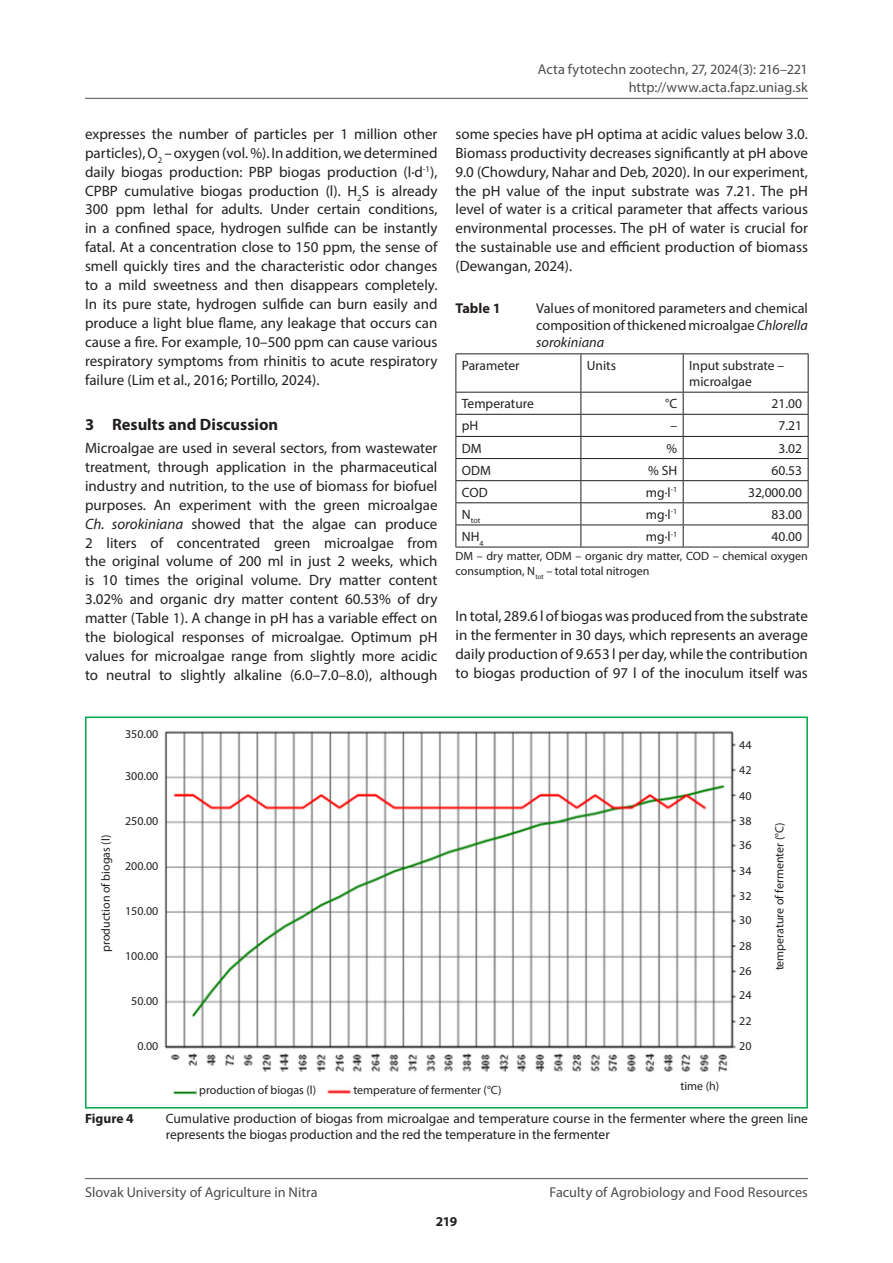
<style>
.page{position:relative;width:893px;height:1263px;background:#fff}
.page>*{position:absolute;margin:0;border:0;box-sizing:border-box;transform-origin:0 0}
.medzititul_velky{font:700 16.5px "Myriad Pro";color:#231f20}
.odstavec_anglic{font:15px/18.9px "Myriad Pro";color:#231f20;text-align:justify}
.t1{font:14.25px/17.1px "Myriad Pro";color:#4b4c4d;text-align:right}
.tabulka{font:14.25px/17.1px "Myriad Pro";color:#231f20;text-align:justify}
.tabulka-2{font:700 14.25px "Myriad Pro";color:#231f20}
.obrazok{font:13.5px/16.2px "Myriad Pro";color:#231f20}
.tab_vlavo{font:13.5px/16.2px "Myriad Pro";color:#231f20}
.tab_vpravo{font:13.5px "Myriad Pro";color:#231f20}
.obrazok-2{font:700 13.5px "Myriad Pro";letter-spacing:-.01em;color:#231f20}
.obrazok_poznamky{font:12px "Myriad Pro";color:#231f20}
.tabulka_poznamky{font:12px/14.4px "Myriad Pro";color:#231f20}
.tab_vlavo-2{font:7.8px "Myriad Pro";color:#231f20}
.s1{font-style:italic}
</style>
<div class="page">
<hr style="left:85px;top:98px;width:723px;height:1px;background:#6c6d70">
<hr style="left:85px;top:1178px;width:723px;height:1px;background:#6c6d70">
<hr style="left:455px;top:353px;width:126px;height:1px;background:#231f20">
<hr style="left:455px;top:354px;width:1px;height:38px;background:#231f20">
<hr style="left:581px;top:353px;width:102px;height:1px;background:#231f20">
<hr style="left:580px;top:354px;width:1px;height:38px;background:#231f20">
<hr style="left:683px;top:353px;width:125px;height:1px;background:#231f20">
<hr style="left:683px;top:354px;width:1px;height:38px;background:#231f20">
<hr style="left:808px;top:354px;width:1px;height:38px;background:#231f20">
<hr style="left:455px;top:392px;width:126px;height:1px;background:#231f20">
<hr style="left:581px;top:392px;width:102px;height:1px;background:#231f20">
<hr style="left:683px;top:392px;width:125px;height:1px;background:#231f20">
<hr style="left:455px;top:414px;width:126px;height:1px;background:#231f20">
<hr style="left:581px;top:414px;width:102px;height:1px;background:#231f20">
<hr style="left:683px;top:414px;width:125px;height:1px;background:#231f20">
<hr style="left:455px;top:436px;width:126px;height:1px;background:#231f20">
<hr style="left:581px;top:436px;width:102px;height:1px;background:#231f20">
<hr style="left:683px;top:436px;width:125px;height:1px;background:#231f20">
<hr style="left:455px;top:458px;width:126px;height:1px;background:#231f20">
<hr style="left:581px;top:458px;width:102px;height:1px;background:#231f20">
<hr style="left:683px;top:458px;width:125px;height:1px;background:#231f20">
<hr style="left:455px;top:480px;width:126px;height:1px;background:#231f20">
<hr style="left:581px;top:480px;width:102px;height:1px;background:#231f20">
<hr style="left:683px;top:480px;width:125px;height:1px;background:#231f20">
<hr style="left:455px;top:502px;width:126px;height:1px;background:#231f20">
<hr style="left:581px;top:502px;width:102px;height:1px;background:#231f20">
<hr style="left:683px;top:502px;width:125px;height:1px;background:#231f20">
<hr style="left:455px;top:524px;width:126px;height:1px;background:#231f20">
<svg style="left:455px;top:393px;width:1px;height:154px"></svg>
<hr style="left:581px;top:524px;width:102px;height:1px;background:#231f20">
<svg style="left:580px;top:393px;width:1px;height:154px"></svg>
<hr style="left:683px;top:524px;width:125px;height:1px;background:#231f20">
<svg style="left:683px;top:393px;width:1px;height:154px"></svg>
<svg style="left:808px;top:393px;width:1px;height:154px"></svg>
<hr style="left:455px;top:547px;width:126px;height:1px;background:#231f20">
<hr style="left:581px;top:547px;width:102px;height:1px;background:#231f20">
<hr style="left:683px;top:547px;width:125px;height:1px;background:#231f20">
<img style="left:164px;top:731px;width:572px;height:365px">
<div style="left:85px;top:716px;width:723px;height:392px;border:2px solid #00a745"></div>
<div style="left:197px;top:1077px;width:119px;height:24px;background:#fff"></div>
<div style="left:351px;top:1077px;width:195px;height:24px;background:#fff"></div>
<div style="left:680px;top:1074px;width:88px;height:23px;background:#fff"></div>
<p class="odstavec_anglic" style="left:85px;top:124px;width:354px">expresses the number of particles per 1 million other particles), O<sub>2</sub> – oxygen (vol. %). In addition, we determined daily biogas production: PBP biogas production (l·d<sup>-1</sup>), CPBP cumulative biogas production (l). H<sub>2</sub>S is already 300 ppm lethal for adults. Under certain conditions, in a confined space, hydrogen sulfide can be instantly fatal. At a concentration close to 150 ppm, the sense of smell quickly tires and the characteristic odor changes to a mild sweetness and then disappears completely.<br>In its pure state, hydrogen sulfide can burn easily and produce a light blue flame, any leakage that occurs can cause a fire. For example, 10–500 ppm can cause various respiratory symptoms from rhinitis to acute respiratory failure (Lim et al., 2016; Portillo, 2024).</p>
<p class="medzititul_velky" style="left:85px;top:414px;width:195px">3 Results and Discussion</p>
<p class="odstavec_anglic" style="left:85px;top:438px;width:354px">Microalgae are used in several sectors, from wastewater treatment, through application in the pharmaceutical industry and nutrition, to the use of biomass for biofuel purposes. An experiment with the green microalgae <span class="s1">Ch. sorokiniana</span> showed that the algae can produce 2 liters of concentrated green microalgae from the original volume of 200 ml in just 2 weeks, which is 10 times the original volume. Dry matter content 3.02% and organic dry matter content 60.53% of dry matter (Table 1). A change in pH has a variable effect on the biological responses of microalgae. Optimum pH values for microalgae range from slightly more acidic to neutral to slightly alkaline (6.0–7.0–8.0), although</p>
<p class="t1" style="left:538px;top:61px;width:272px">Acta fytotechn zootechn, 27, 2024(3): 216–221 http://www.acta.fapz.uniag.sk</p>
<p class="odstavec_anglic" style="left:455px;top:124px;width:354px">some species have pH optima at acidic values below 3.0.<br>Biomass productivity decreases significantly at pH above 9.0 (Chowdury, Nahar and Deb, 2020). In our experiment, the pH value of the input substrate was 7.21. The pH level of water is a critical parameter that affects various environmental processes. The pH of water is crucial for the sustainable use and efficient production of biomass (Dewangan, 2024).</p>
<p class="tabulka-2" style="left:455px;top:299px;width:47px">Table 1</p>
<p class="tabulka" style="left:536px;top:300px;width:273px">Values of monitored parameters and chemical composition of thickened microalgae <span class="s1">Chlorella sorokiniana</span></p>
<p class="tab_vlavo" style="left:462px;top:357px;width:59px">Parameter</p>
<p class="tab_vlavo" style="left:587px;top:357px;width:31px">Units</p>
<p class="tab_vlavo" style="left:689px;top:357px;width:97px">Input substrate – microalgae</p>
<p class="tab_vlavo" style="left:462px;top:395px;width:73px">Temperature</p>
<p class="tab_vpravo" style="left:665px;top:395px;width:14px">°C</p>
<p class="tab_vpravo" style="left:772px;top:395px;width:32px">21.00</p>
<p class="tab_vlavo" style="left:462px;top:418px;width:18px">pH</p>
<p class="tab_vpravo" style="left:670px;top:418px;width:8px">–</p>
<p class="tab_vpravo" style="left:779px;top:418px;width:25px">7.21</p>
<p class="tab_vlavo" style="left:462px;top:440px;width:21px">DM</p>
<p class="tab_vpravo" style="left:666px;top:440px;width:12px">%</p>
<p class="tab_vpravo" style="left:779px;top:440px;width:25px">3.02</p>
<p class="tab_vlavo" style="left:462px;top:462px;width:31px">ODM</p>
<p class="tab_vpravo" style="left:648px;top:462px;width:31px">% SH</p>
<p class="tab_vpravo" style="left:772px;top:462px;width:32px">60.53</p>
<p class="tab_vlavo" style="left:462px;top:484px;width:27px">COD</p>
<p class="tab_vpravo" style="left:646px;top:484px;width:33px">mg·l<sup>-1</sup></p>
<p class="tab_vpravo" style="left:748px;top:484px;width:56px">32,000.00</p>
<p class="tab_vlavo-2" style="left:462px;top:516px;width:20px"><sup>N</sup>tot</p>
<p class="tab_vpravo" style="left:646px;top:506px;width:33px">mg·l<sup>-1</sup></p>
<p class="tab_vpravo" style="left:772px;top:506px;width:32px">83.00</p>
<p class="tab_vlavo" style="left:462px;top:528px;width:23px">NH<sub>4</sub></p>
<p class="tab_vpravo" style="left:646px;top:528px;width:33px">mg·l<sup>-1</sup></p>
<p class="tab_vpravo" style="left:772px;top:528px;width:32px">40.00</p>
<p class="tabulka_poznamky" style="left:455px;top:549px;width:354px">DM – dry matter, ODM – organic dry matter, COD – chemical oxygen consumption, N<sub>tot</sub> – total total nitrogen</p>
<p class="odstavec_anglic" style="left:455px;top:606px;width:354px">In total, 289.6 l of biogas was produced from the substrate in the fermenter in 30 days, which represents an average daily production of 9.653 l per day, while the contribution to biogas production of 97 l of the inoculum itself was</p>
<p class="obrazok_poznamky" style="left:99px;top:952px;width:118px;rotate:-90deg">production of biogas (l)</p>
<p class="obrazok_poznamky" style="left:125px;top:727px;width:35px">350.00</p>
<p class="obrazok_poznamky" style="left:125px;top:769px;width:35px">300.00</p>
<p class="obrazok_poznamky" style="left:125px;top:814px;width:35px">250.00</p>
<p class="obrazok_poznamky" style="left:125px;top:859px;width:35px">200.00</p>
<p class="obrazok_poznamky" style="left:125px;top:904px;width:35px">150.00</p>
<p class="obrazok_poznamky" style="left:125px;top:949px;width:35px">100.00</p>
<p class="obrazok_poznamky" style="left:131px;top:994px;width:29px">50.00</p>
<p class="obrazok_poznamky" style="left:137px;top:1039px;width:22px">0.00</p>
<p class="obrazok_poznamky" style="left:739px;top:737px;width:14px">44</p>
<p class="obrazok_poznamky" style="left:739px;top:763px;width:14px">42</p>
<p class="obrazok_poznamky" style="left:739px;top:788px;width:14px">40</p>
<p class="obrazok_poznamky" style="left:739px;top:814px;width:14px">38</p>
<p class="obrazok_poznamky" style="left:739px;top:838px;width:14px">36</p>
<p class="obrazok_poznamky" style="left:739px;top:863px;width:14px">34</p>
<p class="obrazok_poznamky" style="left:739px;top:889px;width:14px">32</p>
<p class="obrazok_poznamky" style="left:739px;top:913px;width:14px">30</p>
<p class="obrazok_poznamky" style="left:739px;top:938px;width:14px">28</p>
<p class="obrazok_poznamky" style="left:739px;top:964px;width:14px">26</p>
<p class="obrazok_poznamky" style="left:739px;top:988px;width:14px">24</p>
<p class="obrazok_poznamky" style="left:739px;top:1013px;width:14px">22</p>
<p class="obrazok_poznamky" style="left:739px;top:1039px;width:14px">20</p>
<p class="obrazok_poznamky" style="left:772px;top:970px;width:150px;rotate:-90deg">temperature of fermenter (°C)</p>
<p class="obrazok_poznamky" style="left:199px;top:1082px;width:118px">production of biogas (l)</p>
<p class="obrazok_poznamky" style="left:353px;top:1082px;width:150px">temperature of fermenter (°C)</p>
<p class="obrazok_poznamky" style="left:680px;top:1079px;width:40px">time (h)</p>
<p class="obrazok-2" style="left:85px;top:1110px;width:50px">Figure 4</p>
<p class="obrazok" style="left:166px;top:1110px;width:644px">Cumulative production of biogas from microalgae and temperature course in the fermenter where the green line represents the biogas production and the red the temperature in the fermenter</p>
<p class="t1" style="left:85px;top:1183px;width:234px">Slovak University of Agriculture in Nitra</p>
<p class="t1" style="left:550px;top:1183px;width:260px">Faculty of Agrobiology and Food Resources</p>
<p class="obrazok-2" style="left:436px;top:1212px;width:23px">219</p>
</div>
